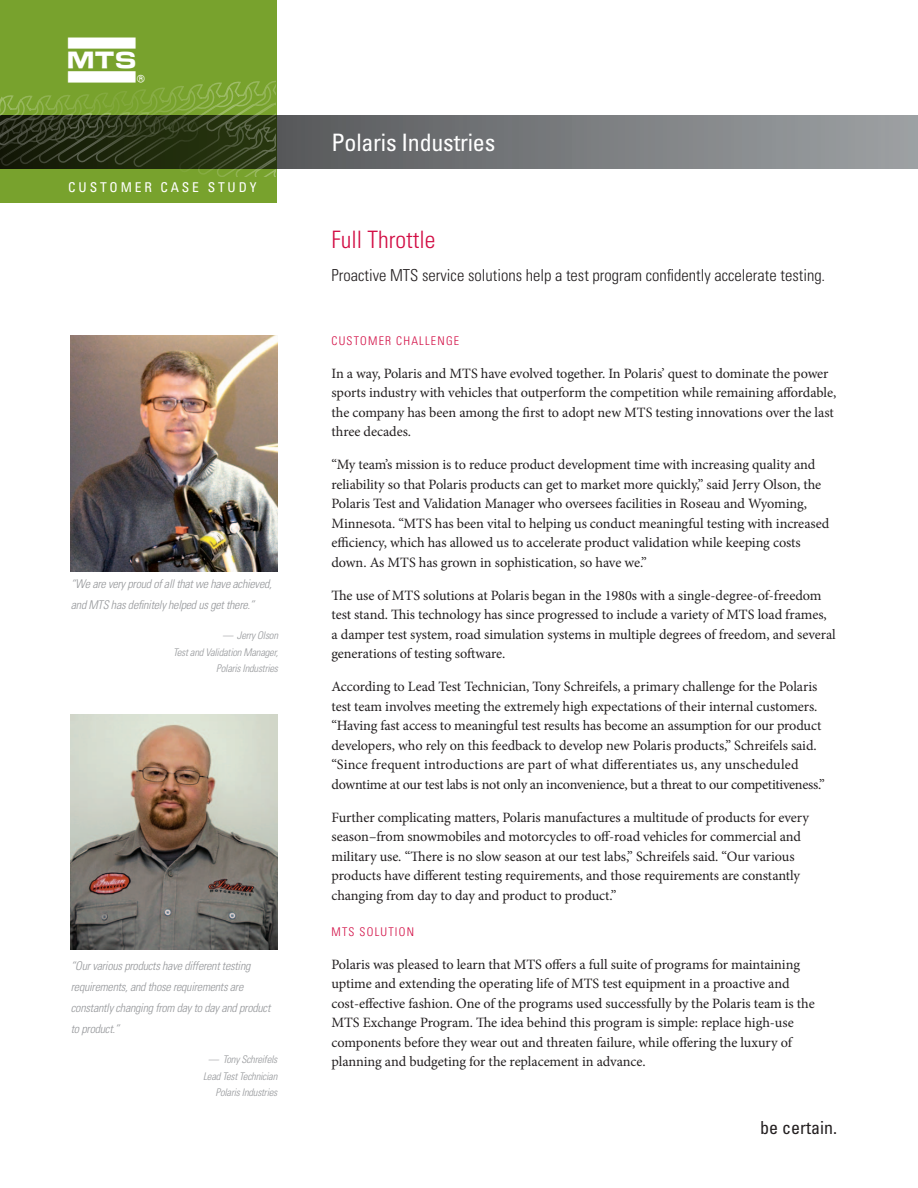
<style>
.page{position:relative;width:918px;height:1188px;background:#fff}
.page>*{position:absolute;margin:0;border:0;box-sizing:border-box;transform-origin:0 0}
.t1{font:45px "MTS Systems Systems Corporation";color:#fff}
.WHITE_HEADLINE{font:condensed 24px "Univers";letter-spacing:-.01em;color:#fff}
.RED_HEADLINE{font:300 condensed 24px "Univers";color:#d20d44}
.MTS_be_certain{font:condensed 18px "Univers";color:#231f20}
.INTRO_TEXT{font:300 condensed 16.5px "Univers";color:#231f20}
.BODY_COPY2{font:14.25px/19.5px "Minion Pro";letter-spacing:-.01em;color:#231f20}
.SUBHEADS2{font:condensed 13.5px "Univers";letter-spacing:.21em;color:#fff}
.QUOTE_TEXT{font:italic 300 condensed 12px/21px "Univers";letter-spacing:-.02em;color:#96989b}
.SUBHEADS2-2{font:300 condensed 12px "Univers";letter-spacing:.1em;color:#d20d44}
.QUOTE_NAME{font:italic 300 condensed 10.5px/16.5px "Univers";letter-spacing:-.02em;color:#96989b;text-align:right}
</style>
<div class="page">
<svg style="left:277px;top:116px;width:641px;height:52px;background:#7b7d80"></svg>
<div style="left:0;top:0;width:277px;height:203px;background:#78a22d"></div>
<svg style="left:0;top:81px;width:276px;height:96px"></svg>
<img style="left:71px;top:335px;width:206px;height:236px">
<img style="left:71px;top:714px;width:206px;height:236px">
<p class="t1" style="left:68px;top:38px;width:80px">l</p>
<p class="SUBHEADS2" style="left:68px;top:179px;width:190px">CUSTOMER CASE STUDY</p>
<p class="QUOTE_TEXT" style="left:71px;top:574px;width:203px">“We are very proud of all that we have achieved, and MTS has definitely helped us get there.”</p>
<p class="QUOTE_NAME" style="left:173px;top:627px;width:106px">— Jerry Olson<br>Test and Validation Manager,<br>Polaris Industries</p>
<p class="QUOTE_TEXT" style="left:71px;top:955px;width:201px">“Our various products have different testing requirements, and those requirements are constantly changing from day to day and product to product.”</p>
<p class="QUOTE_NAME" style="left:203px;top:1051px;width:76px">— Tony Schreifels<br>Lead Test Technician<br>Polaris Industries</p>
<p class="WHITE_HEADLINE" style="left:332px;top:127px;width:165px">Polaris Industries</p>
<p class="RED_HEADLINE" style="left:332px;top:225px;width:105px">Full Throttle</p>
<p class="INTRO_TEXT" style="left:332px;top:266px;width:495px">Proactive MTS service solutions help a test program confidently accelerate testing.</p>
<p class="SUBHEADS2-2" style="left:332px;top:334px;width:129px">CUSTOMER CHALLENGE</p>
<p class="BODY_COPY2" style="left:332px;top:364px;width:506px">In a way, Polaris and MTS have evolved together. In Polaris’ quest to dominate the power sports industry with vehicles that outperform the competition while remaining affordable, the company has been among the first to adopt new MTS testing innovations over the last three decades.</p>
<p class="BODY_COPY2" style="left:332px;top:455px;width:499px">“My team’s mission is to reduce product development time with increasing quality and reliability so that Polaris products can get to market more quickly,” said Jerry Olson, the Polaris Test and Validation Manager who oversees facilities in Roseau and Wyoming, Minnesota. “MTS has been vital to helping us conduct meaningful testing with increased efficiency, which has allowed us to accelerate product validation while keeping costs down. As MTS has grown in sophistication, so have we.”</p>
<p class="BODY_COPY2" style="left:332px;top:586px;width:506px">The use of MTS solutions at Polaris began in the 1980s with a single-degree-of-freedom test stand. This technology has since progressed to include a variety of MTS load frames, a damper test system, road simulation systems in multiple degrees of freedom, and several generations of testing software.</p>
<p class="BODY_COPY2" style="left:332px;top:677px;width:495px">According to Lead Test Technician, Tony Schreifels, a primary challenge for the Polaris test team involves meeting the extremely high expectations of their internal customers. “Having fast access to meaningful test results has become an assumption for our product developers, who rely on this feedback to develop new Polaris products,” Schreifels said. “Since frequent introductions are part of what differentiates us, any unscheduled downtime at our test labs is not only an inconvenience, but a threat to our competitiveness.”</p>
<p class="BODY_COPY2" style="left:332px;top:808px;width:479px">Further complicating matters, Polaris manufactures a multitude of products for every season–from snowmobiles and motorcycles to off-road vehicles for commercial and military use. “There is no slow season at our test labs,” Schreifels said. “Our various products have different testing requirements, and those requirements are constantly changing from day to day and product to product.”</p>
<p class="SUBHEADS2-2" style="left:332px;top:925px;width:84px">MTS SOLUTION</p>
<p class="BODY_COPY2" style="left:332px;top:955px;width:485px">Polaris was pleased to learn that MTS offers a full suite of programs for maintaining uptime and extending the operating life of MTS test equipment in a proactive and cost-effective fashion. One of the programs used successfully by the Polaris team is the MTS Exchange Program. The idea behind this program is simple: replace high-use components before they wear out and threaten failure, while offering the luxury of planning and budgeting for the replacement in advance.</p>
<p class="MTS_be_certain" style="left:760px;top:1116px;width:78px">be certain.</p>
</div>
